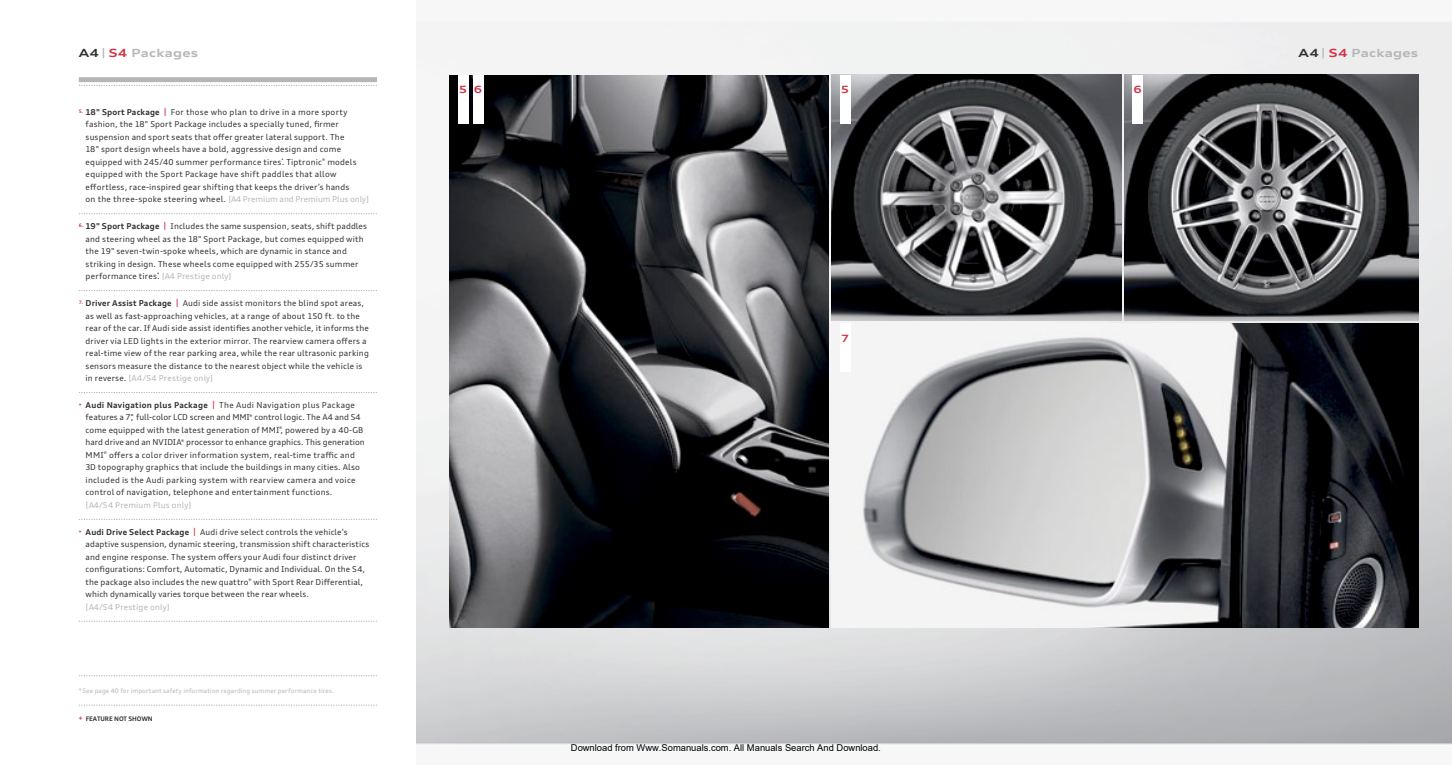
<style>
.page{position:relative;width:1452px;height:765px;background:#fff}
.page>*{position:absolute;margin:0;border:0;box-sizing:border-box;transform-origin:0 0}
.t1{font:700 expanded 11.25px "Audi Type";letter-spacing:.025em;color:#b5b6b8}
.t2{font:700 expanded 10px "Audi Type";color:#cf3448}
.t3{font:9.38px "Arial";color:#000}
.t4{font:8.12px/12.5px "Audi Type";letter-spacing:.02em;color:#343031}
.t5{font:8.12px "Audi Type";letter-spacing:.02em;color:#b5b6b8}
.t6{font:6.25px "Audi Type";letter-spacing:.015em;color:#b5b6b8}
.t7{font:700 6.25px "Audi Type";letter-spacing:-.015em;color:#343031}
.s1{color:#343031}
.s2{color:#cf3448}
.s3{font-weight:700}
.s4{font-weight:700;color:#cf3448}
.s5{color:#b5b6b8}
</style>
<div class="page">
<div style="left:79px;top:77px;width:298px;height:5px;background:#b5b6b8"></div>
<svg style="left:79px;top:85px;width:298px;height:1px"></svg>
<svg style="left:79px;top:213px;width:298px;height:1px"></svg>
<svg style="left:79px;top:290px;width:298px;height:1px"></svg>
<svg style="left:79px;top:392px;width:298px;height:1px"></svg>
<svg style="left:79px;top:519px;width:298px;height:1px"></svg>
<svg style="left:79px;top:621px;width:298px;height:1px"></svg>
<svg style="left:79px;top:676px;width:298px;height:1px"></svg>
<svg style="left:79px;top:705px;width:298px;height:1px"></svg>
<img style="left:416px;top:21px;width:1035px;height:724px">
<img style="left:450px;top:75px;width:378px;height:553px">
<img style="left:1124px;top:75px;width:294px;height:246px">
<img style="left:831px;top:75px;width:290px;height:246px">
<div style="left:840px;top:75px;width:10px;height:48px;background:#fff"></div>
<div style="left:1132px;top:75px;width:11px;height:48px;background:#fff"></div>
<div style="left:458px;top:75px;width:10px;height:48px;background:#fff"></div>
<div style="left:473px;top:75px;width:10px;height:48px;background:#fff"></div>
<img style="left:831px;top:324px;width:587px;height:304px">
<div style="left:840px;top:324px;width:10px;height:48px;background:#fff"></div>
<h1 class="t1" style="left:79px;top:46px;width:121px"><span class="s1">A4</span>| <span class="s2">S4</span> Packages</h1>
<p class="t4" style="left:86px;top:106px;width:285px;text-indent:-7px"><sup>5.</sup> <span class="s3">18" Sport Package</span> <span class="s4">|</span> For those who plan to drive in a more sporty fashion, the 18" Sport Package includes a specially tuned, firmer suspension and sport seats that offer greater lateral support. The<br>18" sport design wheels have a bold, aggressive design and come equipped with 245/40 summer performance tires<sup>*</sup>. Tiptronic<sup>®</sup> models equipped with the Sport Package have shift paddles that allow effortless, race-inspired gear shifting that keeps the driver’s hands<br>on the three-spoke steering wheel. <span class="s5">[A4 Premium and Premium Plus only]</span></p>
<p class="t4" style="left:86px;top:220px;width:283px;text-indent:-7px"><sup>6.</sup> <span class="s3">19" Sport Package</span> <span class="s4">|</span> Includes the same suspension, seats, shift paddles and steering wheel as the 18" Sport Package, but comes equipped with the 19" seven-twin-spoke wheels, which are dynamic in stance and striking in design. These wheels come equipped with 255/35 summer performance tires<sup>*</sup>. <span class="s5">[A4 Prestige only]</span></p>
<p class="t4" style="left:86px;top:297px;width:285px;text-indent:-7px"><sup>7.</sup> <span class="s3">Driver Assist Package</span> <span class="s4">|</span> Audi side assist monitors the blind spot areas, as well as fast-approaching vehicles, at a range of about 150 ft. to the rear of the car. If Audi side assist identifies another vehicle, it informs the driver via LED lights in the exterior mirror. The rearview camera offers a real-time view of the rear parking area, while the rear ultrasonic parking sensors measure the distance to the nearest object while the vehicle is in reverse. <span class="s5">[A4/S4 Prestige only]</span></p>
<p class="t4" style="left:86px;top:399px;width:280px;text-indent:-7px"><sup>+</sup> <span class="s3">Audi Navigation plus Package</span> <span class="s4">|</span> The Audi Navigation plus Package features a 7", full-color LCD screen and MMI<sup>®</sup> control logic. The A4 and S4 come equipped with the latest generation of MMI<sup>®</sup>, powered by a 40-GB hard drive and an NVIDIA<sup>®</sup> processor to enhance graphics. This generation MMI<sup>®</sup> offers a color driver information system, real-time traffic and 3D topography graphics that include the buildings in many cities. Also included is the Audi parking system with rearview camera and voice control of navigation, telephone and entertainment functions.</p>
<p class="t5" style="left:86px;top:500px;width:107px">[A4/S4 Premium Plus only]</p>
<p class="t4" style="left:86px;top:526px;width:285px;text-indent:-7px"><sup>+</sup> <span class="s3">Audi Drive Select Package</span> <span class="s4">|</span> Audi drive select controls the vehicle’s adaptive suspension, dynamic steering, transmission shift characteristics and engine response. The system offers your Audi four distinct driver configurations: Comfort, Automatic, Dynamic and Individual. On the S4, the package also includes the new quattro<sup>®</sup> with Sport Rear Differential, which dynamically varies torque between the rear wheels.</p>
<p class="t5" style="left:86px;top:602px;width:86px">[A4/S4 Prestige only]</p>
<p class="t6" style="left:79px;top:687px;width:257px">*See page 40 for important safety information regarding summer performance tires.</p>
<p class="t7" style="left:79px;top:714px;width:75px"><span class="s2">+</span> FEATURE NOT SHOWN</p>
<p class="t2" style="left:459px;top:82px;width:25px">5 6</p>
<p class="t2" style="left:840px;top:82px;width:10px">5</p>
<p class="t2" style="left:1133px;top:82px;width:10px">6</p>
<p class="t2" style="left:840px;top:331px;width:10px">7</p>
<p class="t3" style="left:571px;top:742px;width:311px">Download from Www.Somanuals.com. All Manuals Search And Download.</p>
<h1 class="t1" style="left:1298px;top:46px;width:121px"><span class="s1">A4</span> | <span class="s2">S4</span> Packages</h1>
</div>
